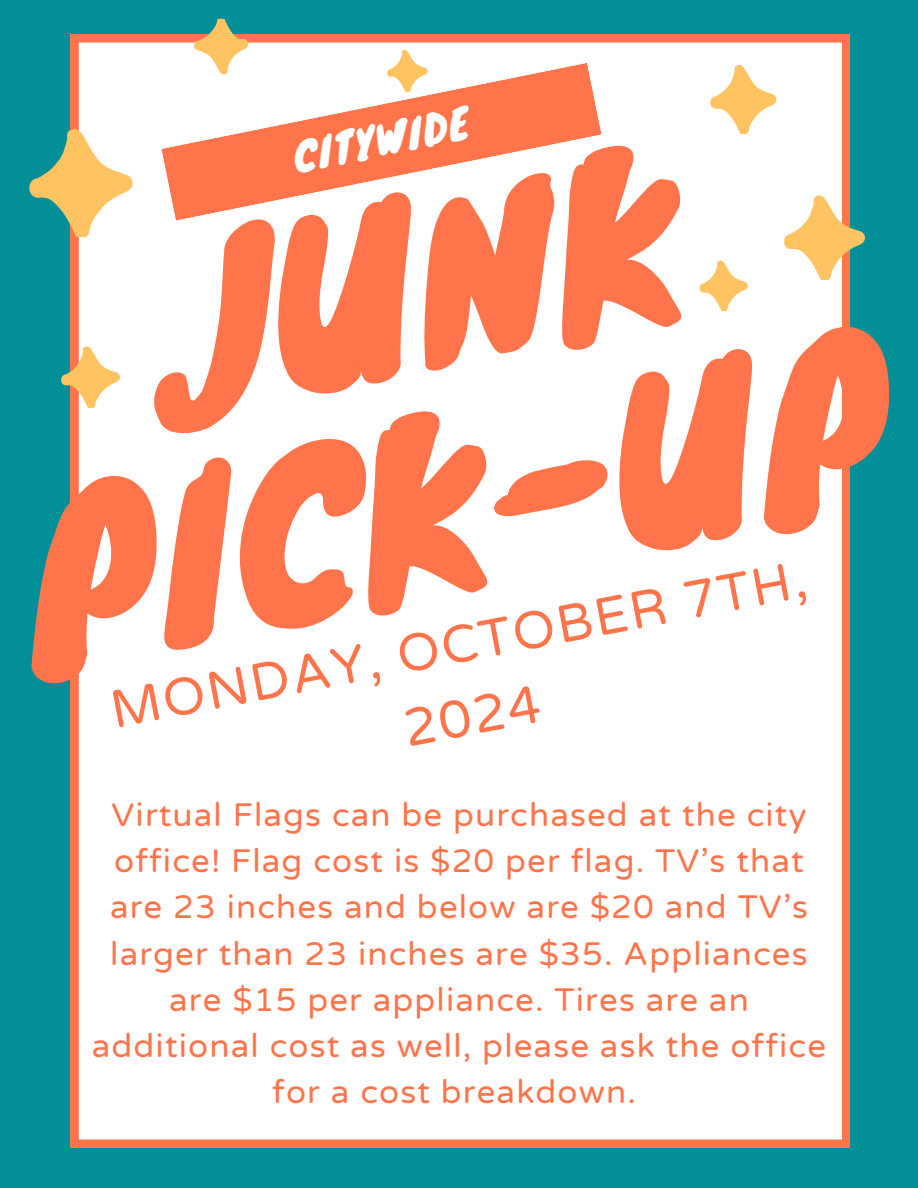
<style>
.page{position:relative;width:918px;height:1188px;background:#038f97}
.page>*{position:absolute;margin:0;border:0;box-sizing:border-box;transform-origin:0 0}
.t1{font:220.05px/221.4px "Knewave";color:#ff744a;text-align:center}
.t2{font:52.8px/73.1px "Varela Round";color:#ff744a;text-align:center}
.t3{font:40.2px "Knewave";color:#fff}
.t4{font:33px/46.2px "Varela Round";letter-spacing:.035em;color:#ff744a;text-align:center}
</style>
<div class="page">
<div style="left:71px;top:35px;width:778px;height:1112px;background:#fff"></div>
<svg style="left:29px;top:126px;width:112px;height:110px"></svg>
<svg style="left:61px;top:344px;width:63px;height:63px;background:#e0cba1"></svg>
<svg style="left:781px;top:193px;width:84px;height:87px;background:#d9cca1"></svg>
<svg style="left:708px;top:63px;width:73px;height:71px;background:#ffe7c0"></svg>
<svg style="left:698px;top:259px;width:54px;height:52px;background:#ffe7c1"></svg>
<svg style="left:161px;top:63px;width:441px;height:158px;background:#ffbdaa"></svg>
<svg style="left:386px;top:49px;width:45px;height:42px;background:#ffe6bf"></svg>
<svg style="left:189px;top:18px;width:61px;height:59px"></svg>
<h2 class="t3" style="left:287px;top:125px;width:180px;rotate:-11deg">CITYWIDE</h2>
<p class="t1" style="left:-48px;top:262px;width:882px;rotate:-12deg">JUNK<br>PICK-UP</p>
<p class="t2" style="left:105px;top:677px;width:709px;rotate:-11deg">MONDAY, OCTOBER 7TH,<br>2024</p>
<p class="t4" style="left:92px;top:793px;width:736px">Virtual Flags can be purchased at the city office! Flag cost is $20 per flag. TV’s that are 23 inches and below are $20 and TV’s larger than 23 inches are $35. Appliances are $15 per appliance. Tires are an additional cost as well, please ask the office for a cost breakdown.</p>
</div>
